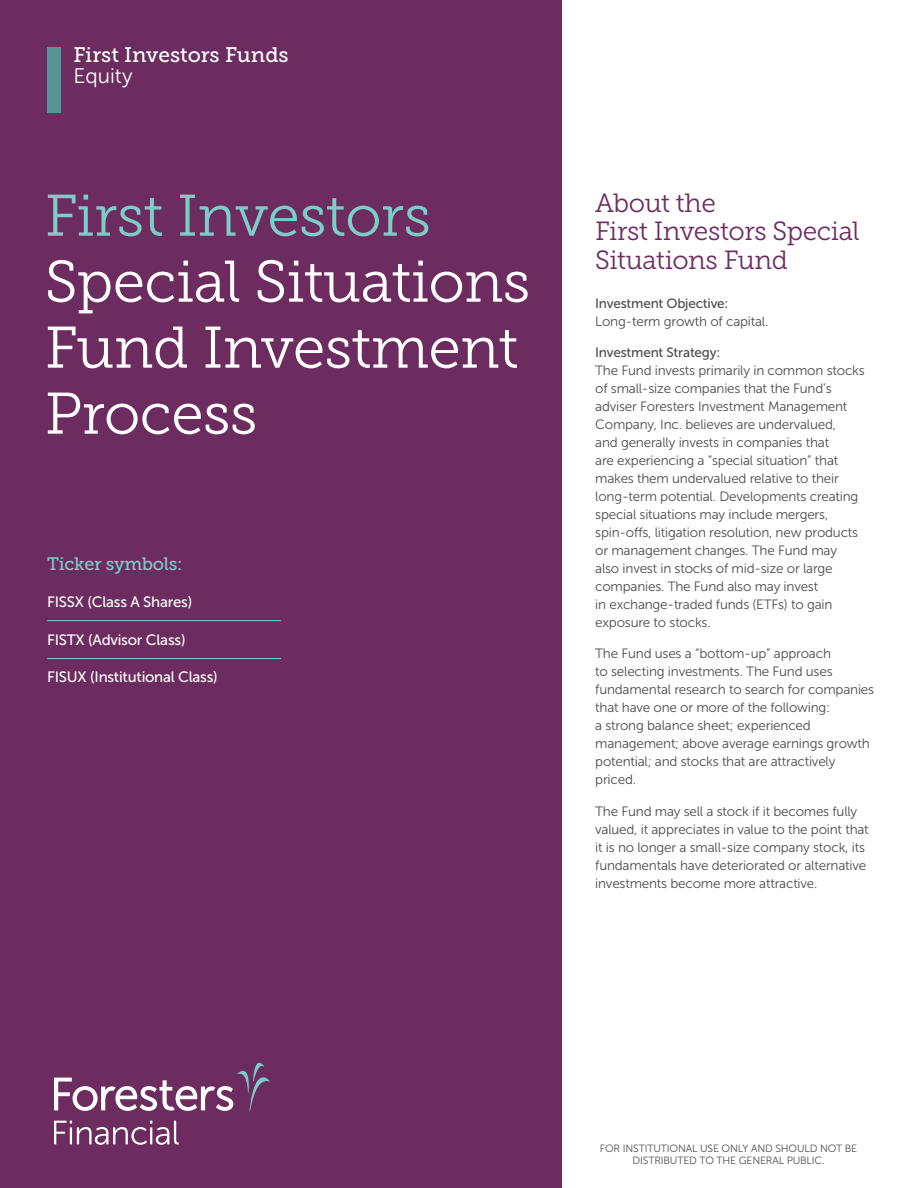
<style>
.page{position:relative;width:918px;height:1188px;background:#fff}
.page>*{position:absolute;margin:0;border:0;box-sizing:border-box;transform-origin:0 0}
.t1{font:58.5px/66px "Museo Slab 300";letter-spacing:-.01em;color:#fff}
.t2{font:58.5px "Museo Slab 300";letter-spacing:-.01em;color:#7ccdca}
.t3{font:26.25px/28.5px "Museo Slab 300";letter-spacing:-.015em;color:#6d2c5f}
.t4{font:21px "Museo Slab 500";color:#fff}
.t5{font:21px "Museo Sans 300";color:#fff}
.t6{font:18px "Museo Slab 500";letter-spacing:-.015em;color:#7ccdca}
.t7{font:15px "Museo Sans 500";letter-spacing:-.015em;color:#fff}
.t8{font:13.5px/18px "Museo Sans 300";letter-spacing:-.015em;color:#4b4c4d}
.t9{font:13.5px "Museo Sans 500";letter-spacing:-.015em;color:#4b4c4d}
.t10{font:10.5px/12px "Museo Sans 300";letter-spacing:-.015em;color:#4b4c4d;text-align:center}
</style>
<div class="page">
<div style="left:0;top:0;width:562px;height:1188px;background:#6d2c5f"></div>
<svg style="left:54px;top:1063px;width:216px;height:48px"></svg>
<svg style="left:54px;top:1121px;width:125px;height:24px"></svg>
<div style="left:47px;top:47px;width:14px;height:66px;background:#579494"></div>
<hr style="left:47px;top:620px;width:234px;height:1px;background:#7ccdca">
<hr style="left:47px;top:658px;width:234px;height:1px;background:#7ccdca">
<h3 class="t4" style="left:73px;top:43px;width:217px">First Investors Funds</h3>
<h3 class="t5" style="left:73px;top:65px;width:61px">Equity</h3>
<h1 class="t2" style="left:45px;top:184px;width:388px">First Investors</h1>
<h1 class="t1" style="left:45px;top:249px;width:487px">Special Situations<br>Fund Investment<br>Process</h1>
<h3 class="t6" style="left:47px;top:553px;width:137px">Ticker symbols:</h3>
<p class="t7" style="left:47px;top:594px;width:147px">FISSX (Class A Shares)</p>
<p class="t7" style="left:47px;top:631px;width:140px">FISTX (Advisor Class)</p>
<p class="t7" style="left:47px;top:669px;width:172px">FISUX (Institutional Class)</p>
<h2 class="t3" style="left:595px;top:188px;width:266px">About the<br>First Investors Special<br>Situations Fund</h2>
<p class="t9" style="left:595px;top:295px;width:135px">Investment Objective:</p>
<p class="t8" style="left:595px;top:312px;width:175px">Long-term growth of capital.</p>
<p class="t9" style="left:595px;top:345px;width:127px">Investment Strategy:</p>
<p class="t8" style="left:595px;top:361px;width:271px">The Fund invests primarily in common stocks of small-size companies that the Fund’s adviser Foresters Investment Management Company, Inc. believes are undervalued,<br>and generally invests in companies that<br>are experiencing a “special situation” that makes them undervalued relative to their long-term potential. Developments creating special situations may include mergers, spin-offs, litigation resolution, new products or management changes. The Fund may<br>also invest in stocks of mid-size or large companies. The Fund also may invest<br>in exchange-traded funds (ETFs) to gain exposure to stocks.</p>
<p class="t8" style="left:595px;top:645px;width:280px">The Fund uses a “bottom-up” approach<br>to selecting investments. The Fund uses fundamental research to search for companies that have one or more of the following:<br>a strong balance sheet; experienced management; above average earnings growth potential; and stocks that are attractively priced.</p>
<p class="t8" style="left:595px;top:802px;width:275px">The Fund may sell a stock if it becomes fully valued, it appreciates in value to the point that it is no longer a small-size company stock, its fundamentals have deteriorated or alternative investments become more attractive.</p>
<p class="t10" style="left:600px;top:1142px;width:259px">FOR INSTITUTIONAL USE ONLY AND SHOULD NOT BE<br>DISTRIBUTED TO THE GENERAL PUBLIC.</p>
</div>
